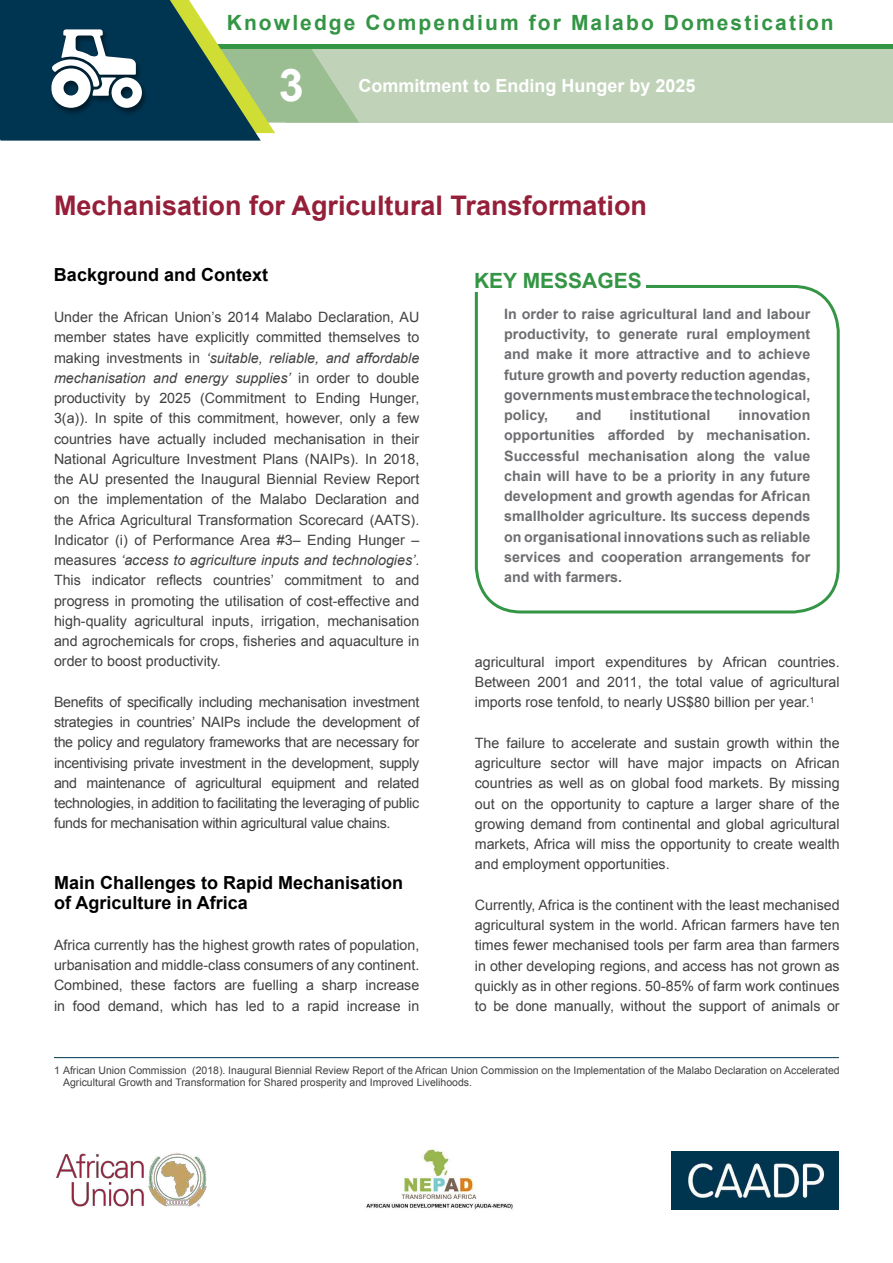
<style>
.page{position:relative;width:893px;height:1263px;background:#fff}
.page>*{position:absolute;margin:0;border:0;box-sizing:border-box;transform-origin:0 0}
.t1{font:700 45px "Arial";color:#fff}
.t2{font:700 27px "Arial";color:#951f39}
.t3{font:700 21px "Arial";letter-spacing:.1em;color:#349545}
.t4{font:700 21px "Arial";color:#349545}
.t5{font:700 18px/20.2px "Arial";color:#000}
.t6{font:700 18px "Arial";color:#fff}
.t7{font:14.25px/20.2px "Arial";color:#414042;text-align:justify}
.t8{font:700 14.25px/20.2px "Arial";color:#6d6e71;text-align:justify}
.t9{font:10.5px/12.6px "Arial";color:#414042}
.s1{font-style:italic}
</style>
<div class="page">
<div style="left:286px;top:45px;width:607px;height:78px;background:#c0d3b8"></div>
<hr style="left:167px;top:45px;width:726px;height:4px;background:#349545">
<svg style="left:474px;top:285px;width:366px;height:329px"></svg>
<div style="left:470px;top:269px;width:175px;height:23px;background:#fff"></div>
<hr style="left:54px;top:1057px;width:785px;height:1px;background:#003551">
<img style="left:366px;top:1147px;width:147px;height:63px">
<img style="left:671px;top:1151px;width:168px;height:58px">
<img style="left:56px;top:1153px;width:151px;height:55px">
<svg style="left:0;top:0;width:359px;height:141px"></svg>
<h3 class="t3" style="left:227px;top:8px;width:608px">Knowledge Compendium for Malabo Domestication</h3>
<h1 class="t1" style="left:279px;top:55px;width:27px">3</h1>
<p class="t6" style="left:358px;top:74px;width:339px">Commitment to Ending Hunger by 2025</p>
<h2 class="t2" style="left:54px;top:188px;width:595px">Mechanisation for Agricultural Transformation</h2>
<p class="t5" style="left:54px;top:266px;width:216px">Background and Context</p>
<p class="t7" style="left:54px;top:307px;width:367px">Under the African Union’s 2014 Malabo Declaration, AU member states have explicitly committed themselves to making investments in <span class="s1">‘suitable, reliable, and affordable mechanisation and energy supplies’</span> in order to double productivity by 2025 (Commitment to Ending Hunger, 3(a)). In spite of this commitment, however, only a few countries have actually included mechanisation in their National Agriculture Investment Plans (NAIPs). In 2018, the AU presented the Inaugural Biennial Review Report on the implementation of the Malabo Declaration and the Africa Agricultural Transformation Scorecard (AATS).<br>Indicator (i) of Performance Area #3– Ending Hunger – measures <span class="s1">‘access to agriculture inputs and technologies’</span>.<br>This indicator reflects countries’ commitment to and progress in promoting the utilisation of cost-effective and high-quality agricultural inputs, irrigation, mechanisation and agrochemicals for crops, fisheries and aquaculture in order to boost productivity.</p>
<p class="t7" style="left:54px;top:692px;width:367px">Benefits of specifically including mechanisation investment strategies in countries’ NAIPs include the development of the policy and regulatory frameworks that are necessary for incentivising private investment in the development, supply and maintenance of agricultural equipment and related technologies, in addition to facilitating the leveraging of public funds for mechanisation within agricultural value chains.</p>
<p class="t5" style="left:54px;top:873px;width:351px">Main Challenges to Rapid Mechanisation of Agriculture in Africa</p>
<p class="t7" style="left:54px;top:935px;width:367px">Africa currently has the highest growth rates of population, urbanisation and middle-class consumers of any continent.<br>Combined, these factors are fuelling a sharp increase in food demand, which has led to a rapid increase in</p>
<h3 class="t4" style="left:474px;top:267px;width:169px">KEY MESSAGES</h3>
<p class="t8" style="left:504px;top:304px;width:308px">In order to raise agricultural land and labour productivity, to generate rural employment and make it more attractive and to achieve future growth and poverty reduction agendas, governments must embrace the technological, policy,</p>
<p class="t8" style="left:504px;top:405px;width:308px;text-indent:234px">innovation opportunities afforded by mechanisation.<br>Successful mechanisation along the value chain will have to be a priority in any future development and growth agendas for African smallholder agriculture. Its success depends on organisational innovations such as reliable services and cooperation arrangements for and with farmers.</p>
<p class="t8" style="left:576px;top:405px;width:27px">and</p>
<p class="t8" style="left:630px;top:405px;width:82px">institutional</p>
<p class="t7" style="left:475px;top:652px;width:366px">agricultural import expenditures by African countries.<br>Between 2001 and 2011, the total value of agricultural imports rose tenfold, to nearly US$80 billion per year.<sup>1</sup></p>
<p class="t7" style="left:475px;top:733px;width:366px">The failure to accelerate and sustain growth within the agriculture sector will have major impacts on African countries as well as on global food markets. By missing out on the opportunity to capture a larger share of the growing demand from continental and global agricultural markets, Africa will miss the opportunity to create wealth and employment opportunities.</p>
<p class="t7" style="left:475px;top:895px;width:366px">Currently, Africa is the continent with the least mechanised agricultural system in the world. African farmers have ten times fewer mechanised tools per farm area than farmers in other developing regions, and access has not grown as quickly as in other regions. 50-85% of farm work continues to be done manually, without the support of animals or</p>
<p class="t9" style="left:63px;top:1064px;width:778px;text-indent:-9px">1 African Union Commission (2018). Inaugural Biennial Review Report of the African Union Commission on the Implementation of the Malabo Declaration on Accelerated<br>Agricultural Growth and Transformation for Shared prosperity and Improved Livelihoods.</p>
</div>
